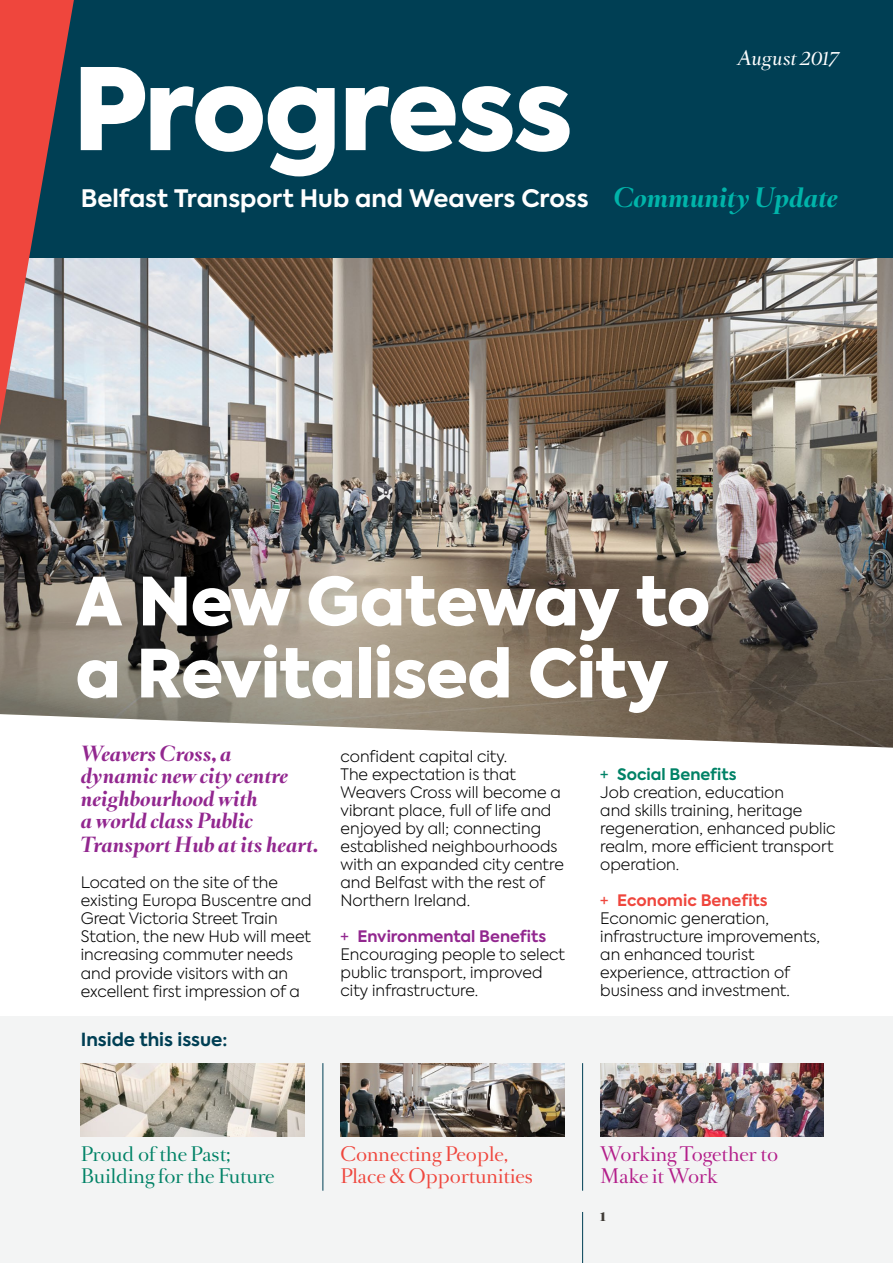
<style>
.page{position:relative;width:893px;height:1263px;background:#fff}
.page>*{position:absolute;margin:0;border:0;box-sizing:border-box;transform-origin:0 0}
.t1{font:900 112.5px "Axiforma";letter-spacing:-.025em;color:#fff}
.t2{font:900 66px/72px "Axiforma";letter-spacing:-.01em;color:#fff}
.t3{font:700 24px "Axiforma";color:#fff}
.t4{font:italic 700 18.75px/22.8px "Romain Headline";color:#92278f}
.t5{font:18px/21.6px "Romain Headline";color:#ef463d}
.t6{font:18px/21.6px "Romain Headline";color:#008266}
.t7{font:18px/21.6px "Romain Headline";color:#b31e8a}
.t8{font:700 18px "Axiforma";color:#003f54}
.t9{font:italic 18px "Romain Headline";color:#fff}
.t10{font:300 15.75px/18px "Axiforma";color:#000}
.t11{font:900 12px "Romain Headline";color:#3e3a35}
.s1{font-family:"Romain Headline";font-style:italic;color:#00b4aa}
.s2{font-weight:400;color:#92278f}
.s3{font-weight:700;color:#92278f}
.s4{font-weight:400;color:#008266}
.s5{font-weight:700;color:#008266}
.s6{font-weight:400;color:#ef463d}
.s7{font-weight:700;color:#ef463d}
</style>
<div class="page">
<img style="left:0;top:258px;width:893px;height:175px">
<img style="left:0;top:433px;width:893px;height:315px">
<div style="left:0;top:1017px;width:893px;height:246px;background:#f3f4f4"></div>
<div style="left:0;top:0;width:893px;height:258px;background:#003f54"></div>
<hr style="left:582px;top:1212px;width:1px;height:51px;background:#003f54">
<hr style="left:582px;top:1063px;width:1px;height:128px;background:#003f54">
<hr style="left:322px;top:1063px;width:1px;height:128px;background:#003f54">
<img style="left:340px;top:1063px;width:224px;height:74px">
<img style="left:81px;top:1063px;width:223px;height:74px">
<img style="left:600px;top:1063px;width:224px;height:74px">
<svg style="left:0;top:0;width:74px;height:426px"></svg>
<h1 class="t1" style="left:73px;top:29px;width:502px">Progress</h1>
<p class="t9" style="left:737px;top:45px;width:104px">August 2017</p>
<h3 class="t3" style="left:81px;top:182px;width:759px">Belfast Transport Hub and Weavers Cross <span class="s1">Community Update</span></h3>
<h2 class="t2" style="left:75px;top:566px;width:636px">A New Gateway to a Revitalised City</h2>
<p class="t4" style="left:81px;top:742px;width:239px">Weavers Cross, a<br>dynamic new city centre neighbourhood with<br>a world class Public<br>Transport Hub at its heart.</p>
<p class="t10" style="left:81px;top:874px;width:232px">Located on the site of the existing Europa Buscentre and<br>Great Victoria Street Train<br>Station, the new Hub will meet increasing commuter needs and provide visitors with an excellent first impression of a</p>
<p class="t8" style="left:81px;top:1027px;width:148px">Inside this issue:</p>
<p class="t10" style="left:340px;top:747px;width:225px">confident capital city.<br>The expectation is that<br>Weavers Cross will become a vibrant place, full of life and enjoyed by all; connecting established neighbourhoods with an expanded city centre and Belfast with the rest of<br>Northern Ireland.</p>
<p class="t10" style="left:340px;top:927px;width:226px"><span class="s2">+</span> <span class="s3">Environmental Benefits<br></span>Encouraging people to select public transport, improved city infrastructure.</p>
<p class="t10" style="left:600px;top:765px;width:237px"><span class="s4">+</span> <span class="s5">Social Benefits<br></span>Job creation, education<br>and skills training, heritage regeneration, enhanced public realm, more efficient transport operation.</p>
<p class="t10" style="left:600px;top:891px;width:221px"><span class="s6">+</span> <span class="s7">Economic Benefits<br></span>Economic generation, infrastructure improvements, an enhanced tourist experience, attraction of business and investment.</p>
<p class="t5" style="left:340px;top:1144px;width:194px">Connecting People,<br>Place &amp; Opportunities</p>
<p class="t6" style="left:81px;top:1144px;width:195px">Proud of the Past;<br>Building for the Future</p>
<p class="t7" style="left:600px;top:1144px;width:179px">Working Together to<br>Make it Work</p>
<p class="t11" style="left:600px;top:1208px;width:7px">1</p>
</div>
